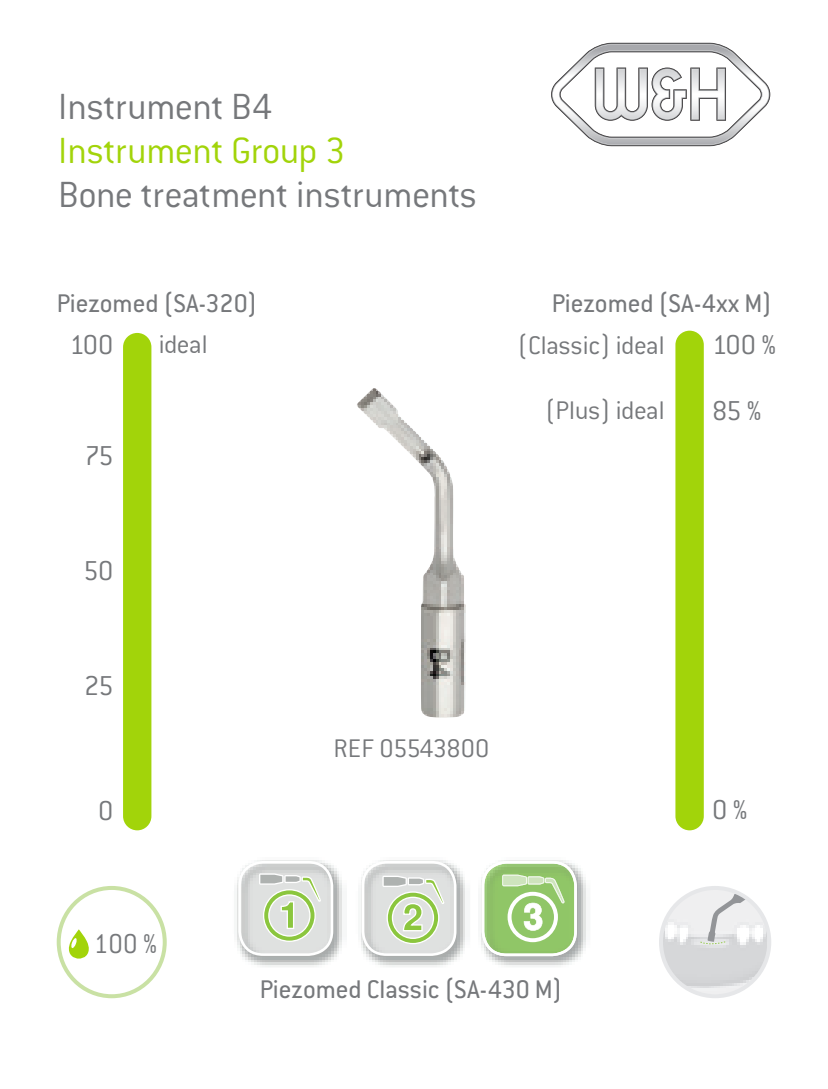
<style>
.page{position:relative;width:828px;height:1089px;background:#fff}
.page>*{position:absolute;margin:0;border:0;box-sizing:border-box;transform-origin:0 0}
.t1{font:300 40px "Conduit ITC Pro";letter-spacing:-.015em;color:#76787b}
.t2{font:300 40px "Conduit ITC Pro";letter-spacing:-.015em;color:#a2d40a}
.t3{font:300 30px "Conduit ITC Pro";letter-spacing:-.03em;color:#76787b}
.t4{font:300 30px "Conduit ITC Pro";letter-spacing:-.03em;color:#76787b;scale:.95 1}
.t5{font:28px "Conduit ITC Pro";color:#76787b}
.t6{font:300 28px "Conduit ITC Pro";letter-spacing:-.015em;color:#76787b}
</style>
<div class="page">
<img style="left:357px;top:388px;width:109px;height:330px">
<img style="left:662px;top:889px;width:105px;height:105px">
<svg style="left:700px;top:889px;width:67px;height:57px"></svg>
<div style="left:659px;top:886px;width:112px;height:112px;border:4px solid #e6e7e9;border-radius:50%"></div>
<div style="left:123px;top:333px;width:28px;height:497px;background:#a2d40a;border-radius:14px"></div>
<div style="left:675px;top:331px;width:29px;height:499px;background:#a2d40a;border-radius:14px"></div>
<img style="left:237px;top:860px;width:105px;height:107px">
<svg style="left:238px;top:861px;width:95px;height:94px"></svg>
<img style="left:366px;top:860px;width:99px;height:107px">
<svg style="left:361px;top:861px;width:95px;height:94px"></svg>
<img style="left:481px;top:860px;width:105px;height:107px">
<svg style="left:482px;top:861px;width:95px;height:95px"></svg>
<svg style="left:551px;top:43px;width:219px;height:103px"></svg>
<div style="left:57px;top:886px;width:110px;height:112px;border:4px solid #c9e1a4;border-radius:50%"></div>
<svg style="left:68px;top:929px;width:21px;height:29px"></svg>
<h1 class="t1" style="left:58px;top:85px;width:216px">Instrument B4</h1>
<h1 class="t2" style="left:58px;top:129px;width:289px">Instrument Group 3</h1>
<h1 class="t1" style="left:58px;top:173px;width:420px">Bone treatment instruments</h1>
<p class="t5" style="left:57px;top:288px;width:202px">Piezomed (SA-320)</p>
<p class="t3" style="left:69px;top:328px;width:45px">100</p>
<p class="t3" style="left:85px;top:439px;width:30px">75</p>
<p class="t3" style="left:83px;top:554px;width:32px">50</p>
<p class="t6" style="left:159px;top:329px;width:50px">ideal</p>
<p class="t5" style="left:552px;top:288px;width:222px">Piezomed (SA-4xx M)</p>
<p class="t6" style="left:517px;top:330px;width:149px">(Classic) ideal</p>
<p class="t3" style="left:712px;top:328px;width:65px">100 %</p>
<p class="t6" style="left:545px;top:395px;width:121px">(Plus) ideal</p>
<p class="t3" style="left:712px;top:395px;width:51px">85 %</p>
<p class="t3" style="left:84px;top:669px;width:31px">25</p>
<p class="t6" style="left:334px;top:733px;width:157px">REF 05543800</p>
<p class="t3" style="left:98px;top:794px;width:17px">0</p>
<p class="t3" style="left:712px;top:793px;width:37px">0 %</p>
<p class="t4" style="left:94px;top:927px;width:68px">100 %</p>
<p class="t5" style="left:260px;top:973px;width:304px">Piezomed Classic (SA-430 M)</p>
</div>
